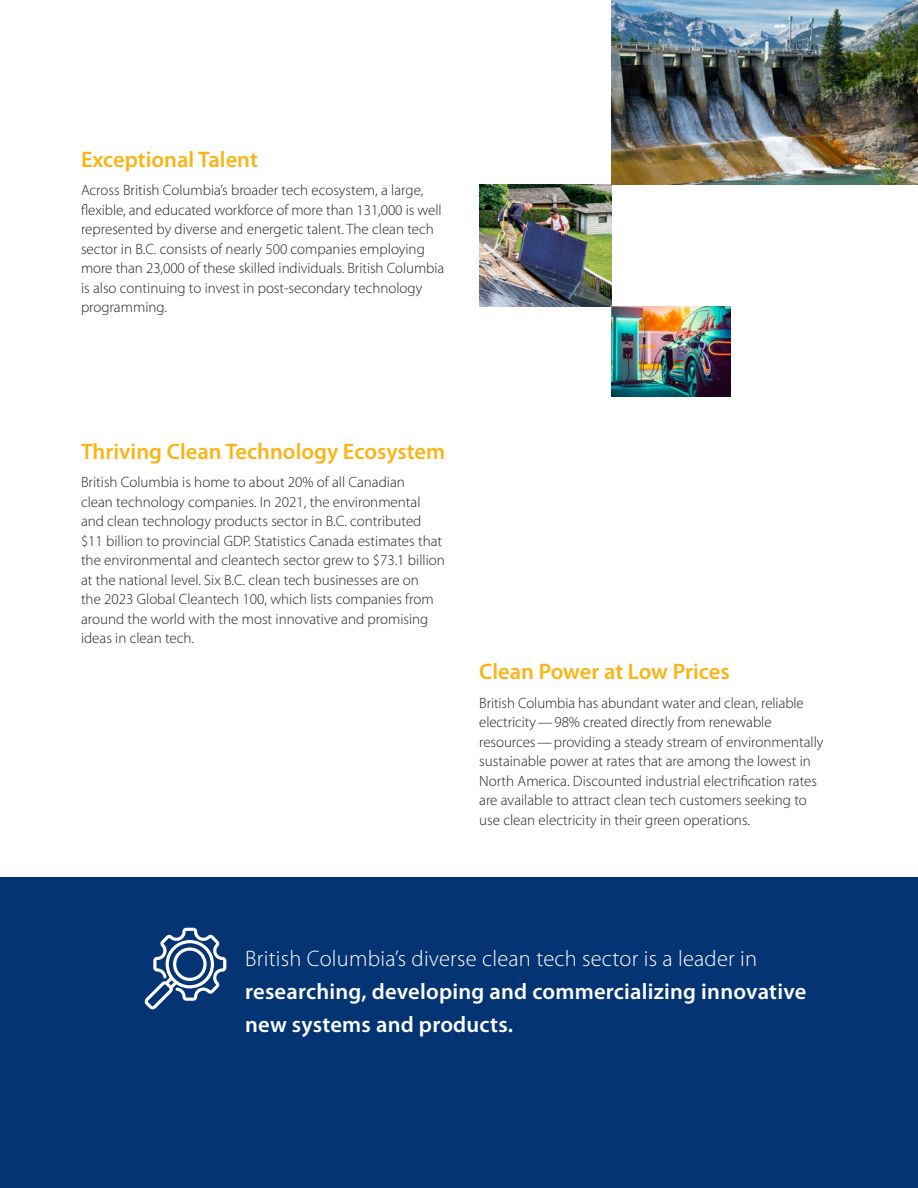
<style>
.page{position:relative;width:918px;height:1188px;background:#fff}
.page>*{position:absolute;margin:0;border:0;box-sizing:border-box;transform-origin:0 0}
.Body_10pt_13_0_track{font:600 22.5px/33px "Myriad Pro";letter-spacing:.01em;color:#fff}
.Header_15_pt_Bold{font:600 22.5px "Myriad Pro";color:#fbb416}
.Body_10pt_13_0_track-2{font:300 15px/19.5px "Myriad Pro";color:#231f20}
.s1{font-weight:300}
</style>
<div class="page">
<div style="left:0;top:878px;width:918px;height:310px;background:#053474"></div>
<img style="left:479px;top:184px;width:133px;height:122px">
<img style="left:612px;top:306px;width:118px;height:90px">
<img style="left:612px;top:0;width:306px;height:184px">
<svg style="left:144px;top:928px;width:82px;height:81px"></svg>
<p class="Header_15_pt_Bold" style="left:81px;top:145px;width:178px">Exceptional Talent</p>
<p class="Body_10pt_13_0_track-2" style="left:81px;top:181px;width:365px">Across British Columbia’s broader tech ecosystem, a large, flexible, and educated workforce of more than 131,000 is well represented by diverse and energetic talent. The clean tech sector in B.C. consists of nearly 500 companies employing more than 23,000 of these skilled individuals. British Columbia is also continuing to invest in post-secondary technology programming.</p>
<p class="Header_15_pt_Bold" style="left:81px;top:437px;width:366px">Thriving Clean Technology Ecosystem</p>
<p class="Body_10pt_13_0_track-2" style="left:81px;top:472px;width:365px">British Columbia is home to about 20% of all Canadian<br>clean technology companies. In 2021, the environmental and clean technology products sector in B.C. contributed $11 billion to provincial GDP. Statistics Canada estimates that the environmental and cleantech sector grew to $73.1 billion at the national level. Six B.C. clean tech businesses are on<br>the 2023 Global Cleantech 100, which lists companies from around the world with the most innovative and promising ideas in clean tech.</p>
<p class="Header_15_pt_Bold" style="left:479px;top:657px;width:252px">Clean Power at Low Prices</p>
<p class="Body_10pt_13_0_track-2" style="left:479px;top:693px;width:346px">British Columbia has abundant water and clean, reliable electricity—98% created directly from renewable resources—providing a steady stream of environmentally sustainable power at rates that are among the lowest in North America. Discounted industrial electrification rates are available to attract clean tech customers seeking to use clean electricity in their green operations.</p>
<p class="Body_10pt_13_0_track" style="left:245px;top:941px;width:563px"><span class="s1">British Columbia’s diverse clean tech sector is a leader in </span>researching, developing and commercializing innovative new systems and products.</p>
</div>
